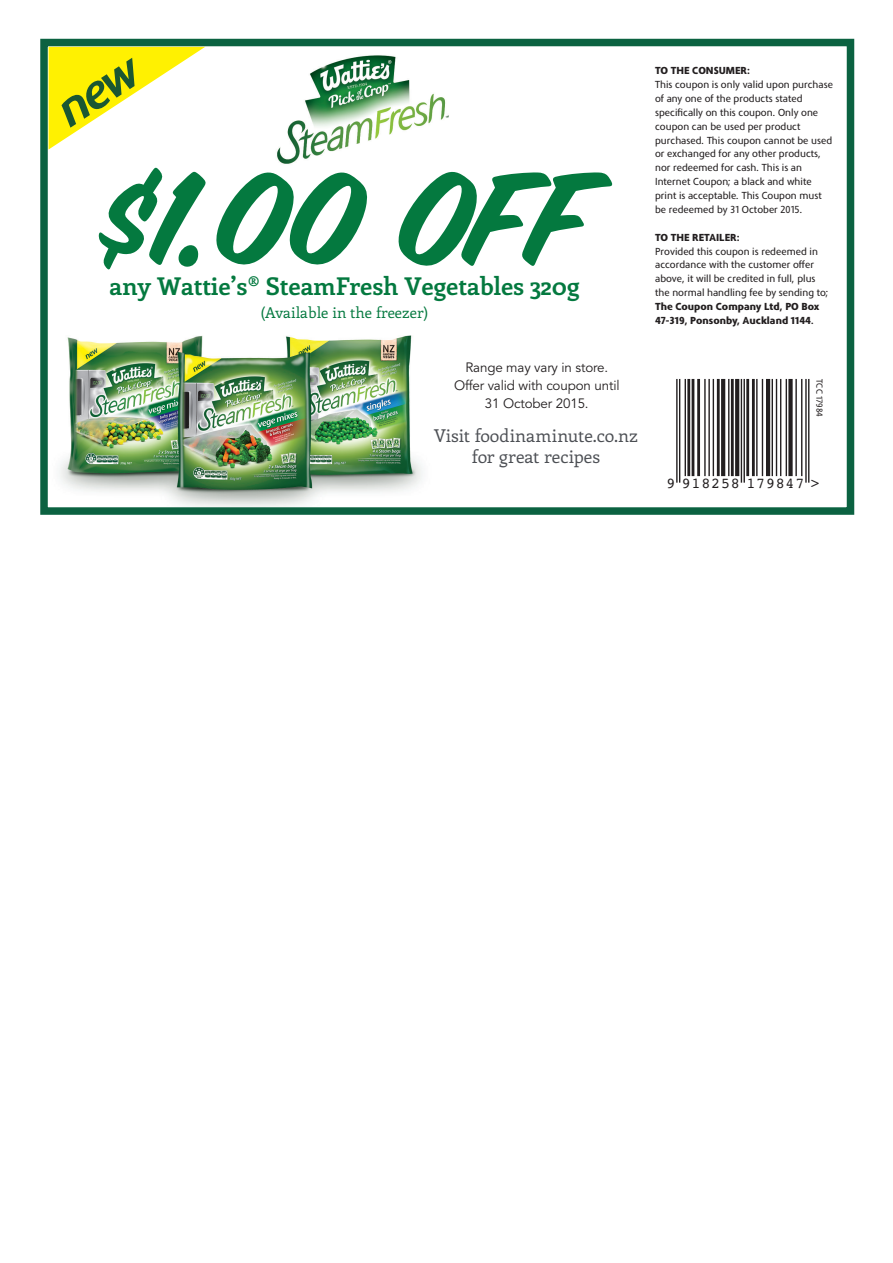
<style>
.page{position:relative;width:893px;height:1263px;background:#fff}
.page>*{position:absolute;margin:0;border:0;box-sizing:border-box;transform-origin:0 0}
.t1{font:143.1px "Sign Painter House Brush";color:#04793f;scale:1.06 1}
.t2{font:700 24.45px "Enriqueta";letter-spacing:-.01em;color:#04793f}
.t3{font:17.7px/21.6px "Enriqueta";color:#4c4f54;text-align:center}
.t4{font:15px "Enriqueta";color:#04793f}
.t5{font:15px "OCRB";letter-spacing:.055em;color:#231f20}
.t6{font:13.5px/18px "Avenir";letter-spacing:-.01em;color:#231f20;text-align:center}
.t7{font:10.5px/13.8px "Phoenica STD";color:#231f20}
.t8{font:900 10.5px/13.8px "Phoenica STD";color:#231f20}
.t9{font:9px "Phoenica STD";color:#231f20}
.s1{font-weight:700}
</style>
<div class="page">
<img style="left:277px;top:55px;width:172px;height:109px">
<img style="left:59px;top:335px;width:364px;height:171px">
<svg style="left:49px;top:48px;width:155px;height:101px"></svg>
<div style="left:40px;top:39px;width:814px;height:476px;border:8px solid #0b6241"></div>
<svg style="left:654px;top:372px;width:173px;height:125px"></svg>
<hr style="left:676px;top:379px;width:2px;height:104px;background:#231f20">
<hr style="left:679px;top:379px;width:1px;height:104px;background:#231f20">
<hr style="left:685px;top:379px;width:1px;height:97px;background:#231f20">
<hr style="left:687px;top:379px;width:3px;height:97px;background:#231f20">
<hr style="left:692px;top:379px;width:2px;height:97px;background:#231f20">
<hr style="left:697px;top:379px;width:3px;height:97px;background:#231f20">
<hr style="left:704px;top:379px;width:2px;height:97px;background:#231f20">
<hr style="left:708px;top:379px;width:2px;height:97px;background:#231f20">
<hr style="left:713px;top:379px;width:1px;height:97px;background:#231f20">
<hr style="left:717px;top:379px;width:3px;height:97px;background:#231f20">
<svg style="left:721px;top:379px;width:4px;height:97px"></svg>
<hr style="left:728px;top:379px;width:1px;height:97px;background:#231f20">
<hr style="left:731px;top:379px;width:3px;height:97px;background:#231f20">
<svg style="left:735px;top:379px;width:4px;height:97px"></svg>
<hr style="left:741px;top:379px;width:1px;height:104px;background:#231f20">
<hr style="left:743px;top:379px;width:2px;height:104px;background:#231f20">
<hr style="left:746px;top:379px;width:3px;height:97px;background:#231f20">
<hr style="left:752px;top:379px;width:3px;height:97px;background:#231f20">
<hr style="left:756px;top:379px;width:2px;height:97px;background:#231f20">
<hr style="left:762px;top:379px;width:1px;height:97px;background:#231f20">
<hr style="left:766px;top:379px;width:4px;height:97px;background:#231f20">
<hr style="left:772px;top:379px;width:1px;height:97px;background:#231f20">
<hr style="left:776px;top:379px;width:1px;height:97px;background:#231f20">
<hr style="left:780px;top:379px;width:1px;height:97px;background:#231f20">
<hr style="left:786px;top:379px;width:1px;height:97px;background:#231f20">
<div style="left:788px;top:379px;width:5px;height:97px;background:#231f20"></div>
<hr style="left:795px;top:379px;width:2px;height:97px;background:#231f20">
<hr style="left:801px;top:379px;width:1px;height:97px;background:#231f20">
<hr style="left:805px;top:379px;width:2px;height:104px;background:#231f20">
<hr style="left:808px;top:379px;width:1px;height:104px;background:#231f20">
<h1 class="t1" style="left:97px;top:150px;width:472px">$1.00 oFF</h1>
<h2 class="t2" style="left:109px;top:269px;width:472px">any Wattie’s® SteamFresh Vegetables 320g</h2>
<h3 class="t4" style="left:261px;top:302px;width:169px">(Available in the freezer)</h3>
<p class="t6" style="left:454px;top:358px;width:167px">Range may vary in store.<br>Offer valid with coupon until<br>31 October 2015.</p>
<h3 class="t3" style="left:434px;top:424px;width:206px">Visit foodinaminute.co.nz for great recipes</h3>
<p class="t8" style="left:655px;top:64px;width:97px">TO THE CONSUMER:</p>
<p class="t7" style="left:655px;top:78px;width:179px">This coupon is only valid upon purchase of any one of the products stated specifically on this coupon. Only one coupon can be used per product purchased. This coupon cannot be used or exchanged for any other products, nor redeemed for cash. This is an Internet Coupon; a black and white print is acceptable. This Coupon must be redeemed by 31 October 2015.</p>
<p class="t8" style="left:655px;top:231px;width:86px">TO THE RETAILER:</p>
<p class="t7" style="left:655px;top:244px;width:175px">Provided this coupon is redeemed in accordance with the customer offer above, it will be credited in full, plus the normal handling fee by sending to;</p>
<p class="t8" style="left:655px;top:300px;width:166px">The Coupon Company Ltd, PO Box<br>47-319, Ponsonby, Auckland 1144<span class="s1">.</span></p>
<p class="t9" style="left:824px;top:379px;width:39px;rotate:90deg">TCC 17984</p>
<h3 class="t5" style="left:666px;top:471px;width:155px">9 918258 179847 &gt;</h3>
</div>
